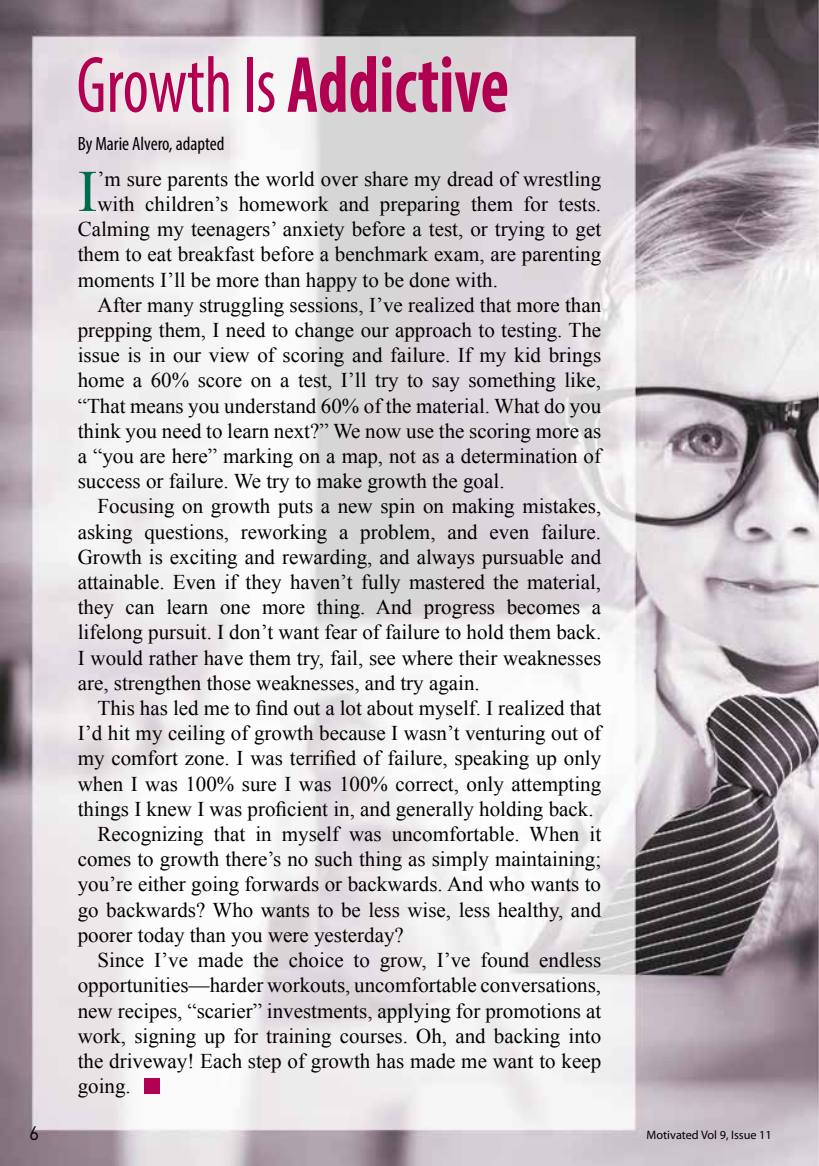
<style>
.page{position:relative;width:819px;height:1166px;background:#fff}
.page>*{position:absolute;margin:0;border:0;box-sizing:border-box;transform-origin:0 0}
.t1{font:700 condensed 80.5px "Myriad Pro";color:#b10051;scale:.85 1}
.t2{font:58.98px "Times New Roman";color:#006b4d}
.t3{font:21px "Times New Roman";color:#000}
.t4{font:condensed 19.25px "Myriad Pro";color:#000}
.t5{font:19.25px "DIN Pro";color:#000}
.t6{font:12.25px "Myriad Pro";color:#000}
.s1{font-weight:400}
</style>
<div class="page">
<img style="left:0;top:0;width:819px;height:1166px">
<div style="left:144px;top:1078px;width:16px;height:16px;background:#b10051"></div>
<p class="t5" style="left:29px;top:1119px;width:12px">6</p>
<h1 class="t1" style="left:76px;top:35px;width:510px"><span class="s1">Growth Is</span> Addictive</h1>
<p class="t4" style="left:78px;top:132px;width:148px">By Marie Alvero, adapted</p>
<h2 class="t2" style="left:78px;top:152px;width:21px">I</h2>
<p class="t3" style="left:97px;top:165px;width:505px">’m sure parents the world over share my dread of wrestling</p>
<p class="t3" style="left:97px;top:190px;width:505px">with children’s homework and preparing them for tests.</p>
<p class="t3" style="left:78px;top:215px;width:525px">Calming my teenagers’ anxiety before a test, or trying to get</p>
<p class="t3" style="left:78px;top:240px;width:525px">them to eat breakfast before a benchmark exam, are parenting</p>
<p class="t3" style="left:78px;top:265px;width:421px">moments I’ll be more than happy to be done with.</p>
<p class="t3" style="left:98px;top:291px;width:505px">After many struggling sessions, I’ve realized that more than</p>
<p class="t3" style="left:78px;top:316px;width:525px">prepping them, I need to change our approach to testing. The</p>
<p class="t3" style="left:78px;top:341px;width:525px">issue is in our view of scoring and failure. If my kid brings</p>
<p class="t3" style="left:78px;top:366px;width:525px">home a 60% score on a test, I’ll try to say something like,</p>
<p class="t3" style="left:78px;top:391px;width:525px">“That means you understand 60% of the material. What do you</p>
<p class="t3" style="left:78px;top:417px;width:525px">think you need to learn next?” We now use the scoring more as</p>
<p class="t3" style="left:78px;top:442px;width:525px">a “you are here” marking on a map, not as a determination of</p>
<p class="t3" style="left:78px;top:467px;width:428px">success or failure. We try to make growth the goal.</p>
<p class="t3" style="left:98px;top:492px;width:505px">Focusing on growth puts a new spin on making mistakes,</p>
<p class="t3" style="left:78px;top:517px;width:525px">asking questions, reworking a problem, and even failure.</p>
<p class="t3" style="left:78px;top:543px;width:525px">Growth is exciting and rewarding, and always pursuable and</p>
<p class="t3" style="left:78px;top:568px;width:525px">attainable. Even if they haven’t fully mastered the material,</p>
<p class="t3" style="left:78px;top:593px;width:525px">they can learn one more thing. And progress becomes a</p>
<p class="t3" style="left:78px;top:618px;width:525px">lifelong pursuit. I don’t want fear of failure to hold them back.</p>
<p class="t3" style="left:78px;top:643px;width:525px">I would rather have them try, fail, see where their weaknesses</p>
<p class="t3" style="left:78px;top:669px;width:403px">are, strengthen those weaknesses, and try again.</p>
<p class="t3" style="left:98px;top:694px;width:505px">This has led me to find out a lot about myself. I realized that</p>
<p class="t3" style="left:78px;top:719px;width:525px">I’d hit my ceiling of growth because I wasn’t venturing out of</p>
<p class="t3" style="left:78px;top:744px;width:525px">my comfort zone. I was terrified of failure, speaking up only</p>
<p class="t3" style="left:78px;top:769px;width:525px">when I was 100% sure I was 100% correct, only attempting</p>
<p class="t3" style="left:78px;top:795px;width:517px">things I knew I was proficient in, and generally holding back.</p>
<p class="t3" style="left:98px;top:820px;width:505px">Recognizing that in myself was uncomfortable. When it</p>
<p class="t3" style="left:78px;top:845px;width:525px">comes to growth there’s no such thing as simply maintaining;</p>
<p class="t3" style="left:78px;top:870px;width:525px">you’re either going forwards or backwards. And who wants to</p>
<p class="t3" style="left:78px;top:895px;width:525px">go backwards? Who wants to be less wise, less healthy, and</p>
<p class="t3" style="left:78px;top:921px;width:327px">poorer today than you were yesterday?</p>
<p class="t3" style="left:98px;top:946px;width:505px">Since I’ve made the choice to grow, I’ve found endless</p>
<p class="t3" style="left:78px;top:971px;width:525px">opportunities—harder workouts, uncomfortable conversations,</p>
<p class="t3" style="left:78px;top:996px;width:525px">new recipes, “scarier” investments, applying for promotions at</p>
<p class="t3" style="left:78px;top:1021px;width:525px">work, signing up for training courses. Oh, and backing into</p>
<p class="t3" style="left:78px;top:1047px;width:525px">the driveway! Each step of growth has made me want to keep</p>
<p class="t3" style="left:78px;top:1072px;width:55px">going.</p>
<p class="t6" style="left:646px;top:1127px;width:127px">Motivated Vol 9, Issue 11</p>
</div>
